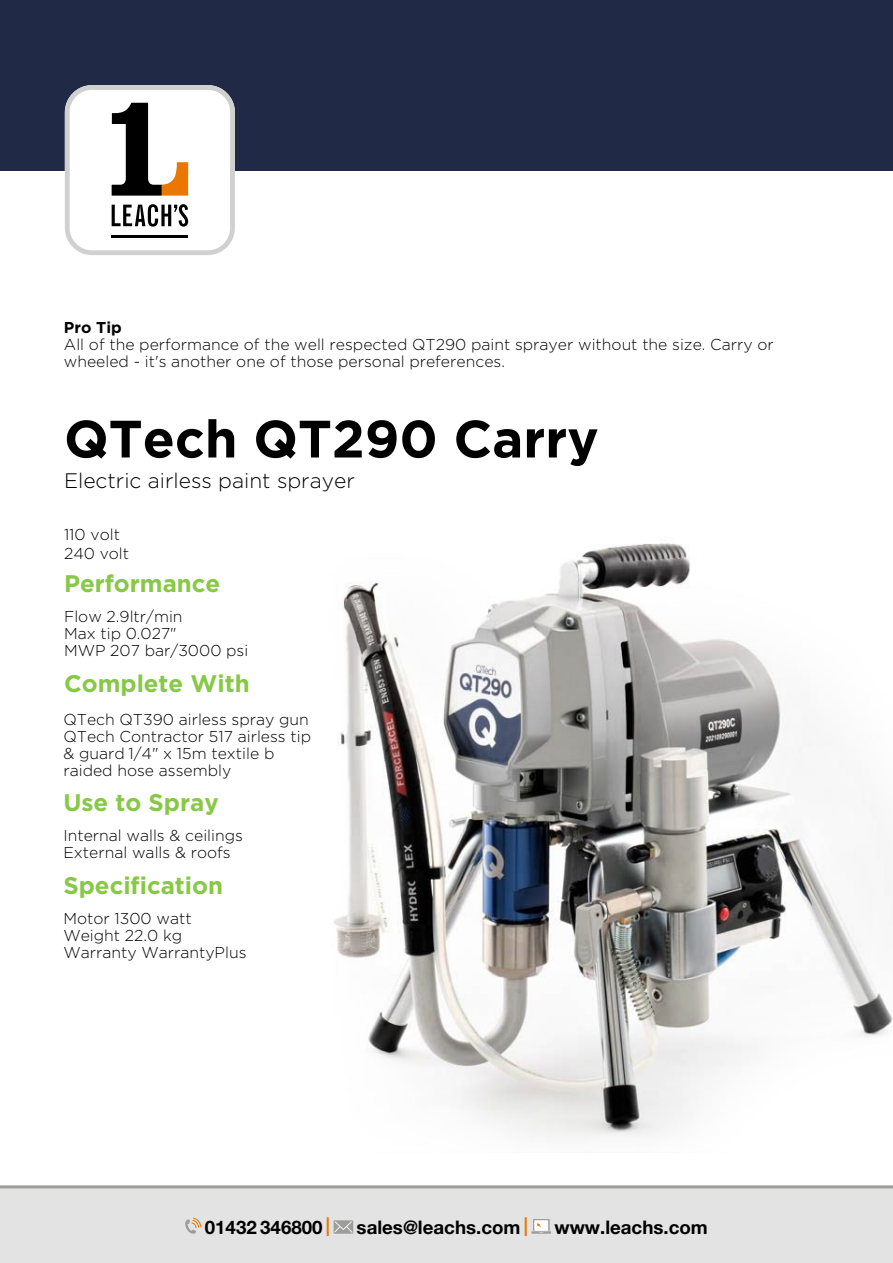
<style>
.page{position:relative;width:893px;height:1263px;background:#fff}
.page>*{position:absolute;margin:0;border:0;box-sizing:border-box;transform-origin:0 0}
.t1{font:700 52.5px "Gotham";color:#000}
.t2{font:700 24px "Gotham";color:#87c846}
.t3{font:300 21px "Gotham";color:#000}
.t4{font:700 18.75px "Helvetica Neue LT Pro";color:#000}
.t5{font:300 15.75px/17px "Gotham";color:#000}
.t6{font:700 15.75px "Gotham";color:#000}
.s1{color:#ea7800}
</style>
<div class="page">
<div style="left:0;top:0;width:893px;height:170px;background:#202945"></div>
<img style="left:333px;top:543px;width:560px;height:596px">
<div style="left:0;top:1188px;width:893px;height:75px;background:#e3e3e3"></div>
<hr style="left:0;top:1185px;width:893px;height:3px;background:#9d9d9c">
<svg style="left:185px;top:1218px;width:16px;height:16px"></svg>
<svg style="left:334px;top:1220px;width:19px;height:14px"></svg>
<svg style="left:334px;top:1221px;width:18px;height:12px"></svg>
<div style="left:533px;top:1219px;width:17px;height:12px;background:#afafaf"></div>
<hr style="left:531px;top:1231px;width:20px;height:3px;background:#9d9d9c">
<svg style="left:534px;top:1220px;width:14px;height:13px"></svg>
<svg style="left:65px;top:85px;width:170px;height:170px"></svg>
<p class="t6" style="left:64px;top:317px;width:59px">Pro Tip</p>
<p class="t5" style="left:64px;top:335px;width:711px">All of the performance of the well respected QT290 paint sprayer without the size. Carry or wheeled - it's another one of those personal preferences.</p>
<h1 class="t1" style="left:64px;top:404px;width:536px">QTech QT290 Carry</h1>
<h3 class="t3" style="left:64px;top:467px;width:292px">Electric airless paint sprayer</h3>
<p class="t5" style="left:64px;top:524px;width:67px;line-height:18.9px">110 volt<br>240 volt</p>
<h2 class="t2" style="left:64px;top:568px;width:158px">Performance</h2>
<p class="t5" style="left:64px;top:608px;width:186px">Flow 2.9ltr/min<br>Max tip 0.027"<br>MWP 207 bar/3000 psi</p>
<h2 class="t2" style="left:64px;top:667px;width:187px">Complete With</h2>
<p class="t5" style="left:63px;top:710px;width:249px">QTech QT390 airless spray gun<br>QTech Contractor 517 airless tip &amp; guard 1/4" x 15m textile b raided hose assembly</p>
<h2 class="t2" style="left:63px;top:787px;width:157px">Use to Spray</h2>
<p class="t5" style="left:63px;top:827px;width:181px">Internal walls &amp; ceilings<br>External walls &amp; roofs</p>
<h2 class="t2" style="left:63px;top:869px;width:161px">Specification</h2>
<p class="t5" style="left:63px;top:910px;width:185px">Motor 1300 watt<br>Weight 22.0 kg<br>Warranty WarrantyPlus</p>
<p class="t4" style="left:205px;top:1215px;width:127px">01432 346800 <span class="s1">|</span></p>
<p class="t4" style="left:357px;top:1215px;width:173px">sales@leachs.com <span class="s1">|</span></p>
<p class="t4" style="left:554px;top:1215px;width:155px">www.leachs.com</p>
</div>
